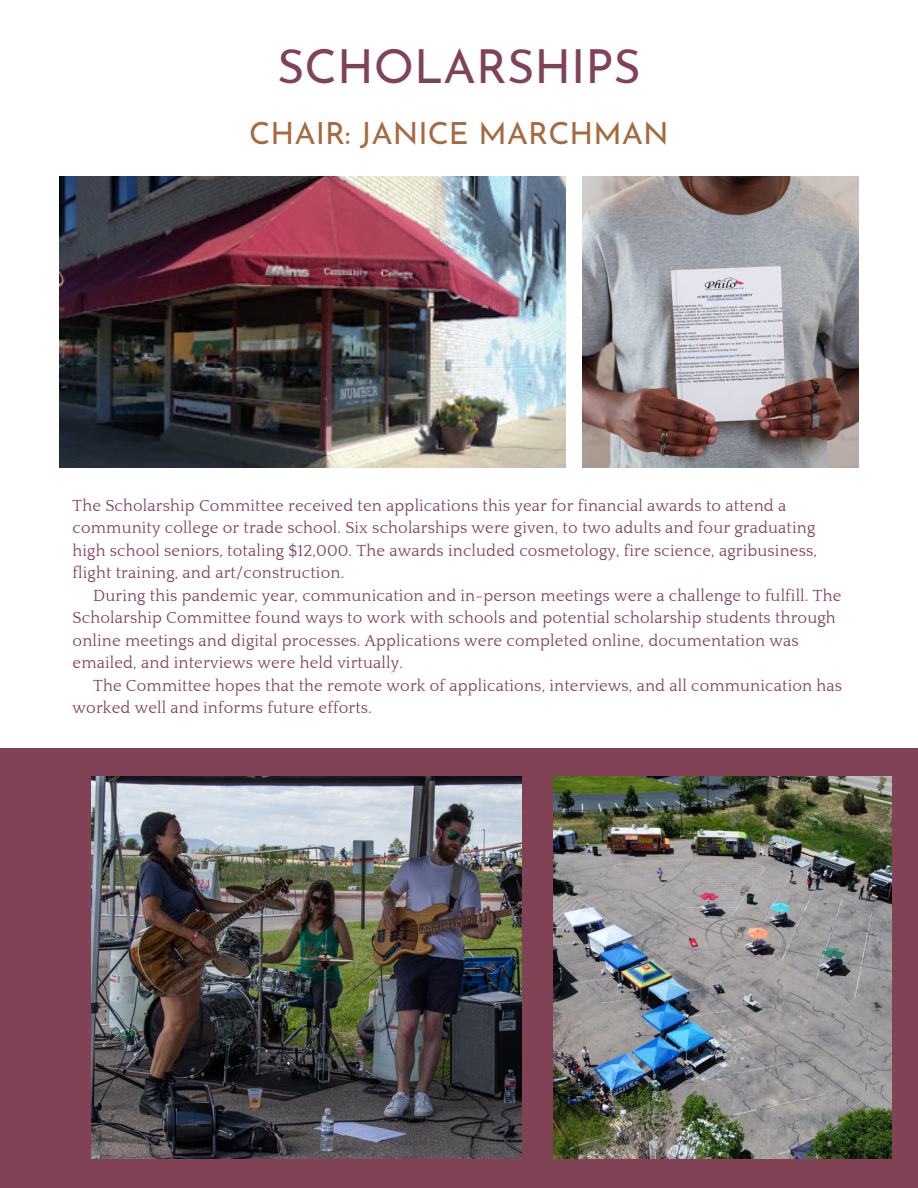
<style>
.page{position:relative;width:918px;height:1188px;background:#fff}
.page>*{position:absolute;margin:0;border:0;box-sizing:border-box;transform-origin:0 0}
.t1{font:46.95px "Josefin Sans";color:#814256}
.t2{font:30.6px "Josefin Sans";color:#a66940}
.t3{font:16.5px/22.5px "Quattrocento";letter-spacing:.01em;color:#814256}
</style>
<div class="page">
<div style="left:0;top:748px;width:918px;height:440px;background:#814256"></div>
<img style="left:92px;top:777px;width:430px;height:381px">
<img style="left:553px;top:777px;width:339px;height:381px">
<img style="left:59px;top:177px;width:507px;height:290px">
<img style="left:582px;top:177px;width:277px;height:290px">
<h1 class="t1" style="left:277px;top:48px;width:365px">SCHOLARSHIPS</h1>
<h2 class="t2" style="left:249px;top:121px;width:421px">CHAIR: JANICE MARCHMAN</h2>
<p class="t3" style="left:73px;top:495px;width:746px">The Scholarship Committee received ten applications this year for financial awards to attend a community college or trade school. Six scholarships were given, to two adults and four graduating high school seniors, totaling $12,000. The awards included cosmetology, fire science, agribusiness, flight training, and art/construction.</p>
<p class="t3" style="left:73px;top:585px;width:770px;text-indent:21px">During this pandemic year, communication and in-person meetings were a challenge to fulfill. The Scholarship Committee found ways to work with schools and potential scholarship students through online meetings and digital processes. Applications were completed online, documentation was emailed, and interviews were held virtually.</p>
<p class="t3" style="left:73px;top:675px;width:771px;text-indent:21px">The Committee hopes that the remote work of applications, interviews, and all communication has worked well and informs future efforts.</p>
</div>
